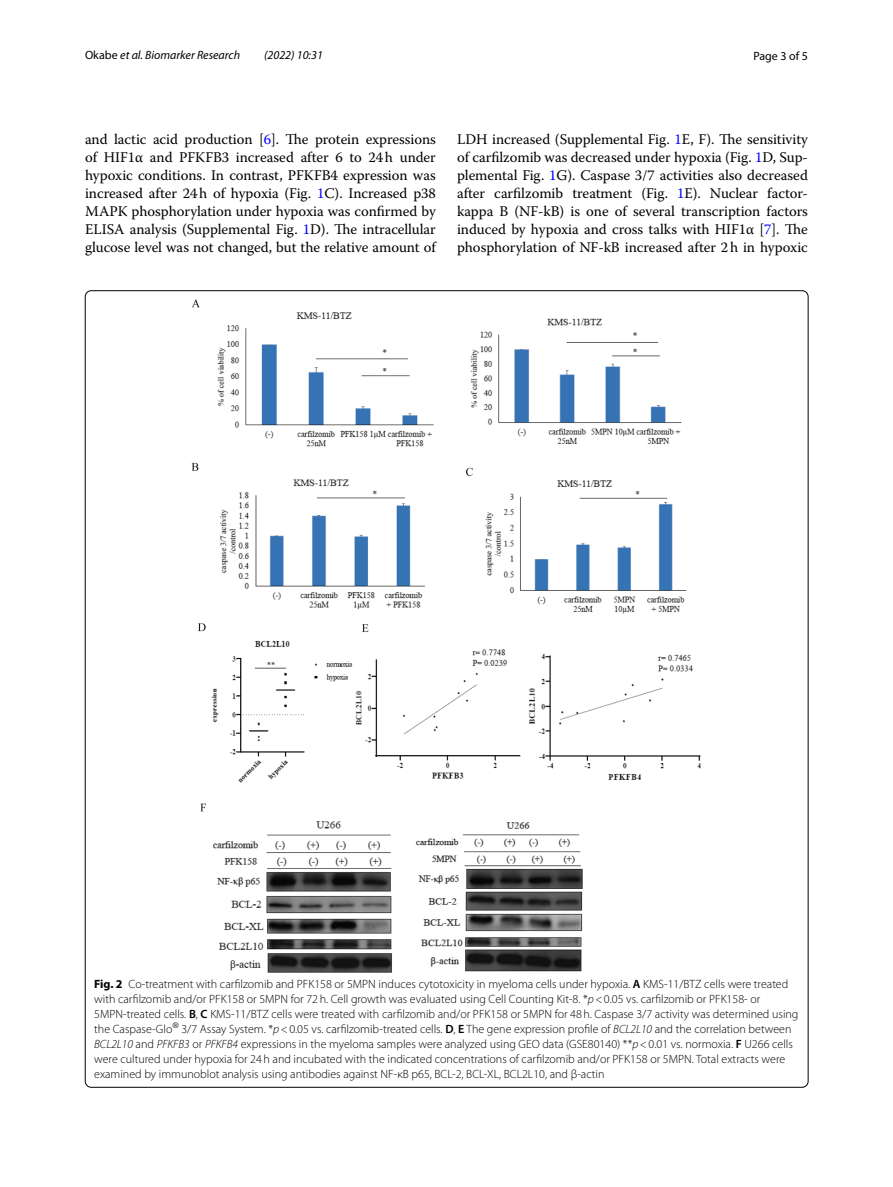
<style>
.page{position:relative;width:893px;height:1187px;background:#fff}
.page>*{position:absolute;margin:0;border:0;box-sizing:border-box;transform-origin:0 0}
.t1{font:14.7px/18px "Warnock Pro";letter-spacing:-.005em;color:#000;text-align:justify}
.t2{font:300 12px/15px "Myriad Pro";color:#000}
.t3{font:italic 12px "Myriad Pro";color:#000}
.t4{font:12px "Myriad Pro";color:#000}
.s1{font-style:normal}
.s2{color:#00f}
.s3{font-weight:700}
.s4{font-weight:600}
.s5{font-style:italic}
</style>
<div class="page">
<img style="left:192px;top:300px;width:509px;height:672px">
<p class="t3" style="left:85px;top:48px;width:157px"><span class="s1">Okabe</span> et al. Biomarker Research</p>
<p class="t3" style="left:264px;top:48px;width:60px">(2022) 10:31</p>
<p class="t4" style="left:753px;top:48px;width:56px">Page 3 of 5</p>
<p class="t1" style="left:85px;top:130px;width:352px">and lactic acid production [<span class="s2">6</span>]. The protein expressions of HIF1α and PFKFB3 increased after 6 to 24h under hypoxic conditions. In contrast, PFKFB4 expression was increased after 24h of hypoxia (Fig. <span class="s2">1</span>C). Increased p38<br>MAPK phosphorylation under hypoxia was confirmed by ELISA analysis (Supplemental Fig. <span class="s2">1</span>D). The intracellular glucose level was not changed, but the relative amount of</p>
<p class="t1" style="left:457px;top:130px;width:352px">LDH increased (Supplemental Fig. <span class="s2">1</span>E, F). The sensitivity of carfilzomib was decreased under hypoxia (Fig. <span class="s2">1</span>D, Sup&shy;plemental Fig. <span class="s2">1</span>G). Caspase 3/7 activities also decreased after carfilzomib treatment (Fig. <span class="s2">1</span>E). Nuclear factor&shy;kappa B (NF-kB) is one of several transcription factors induced by hypoxia and cross talks with HIF1α [<span class="s2">7</span>]. The phosphorylation of NF-kB increased after 2h in hypoxic</p>
<p class="t2" style="left:94px;top:976px;width:706px"><span class="s3">Fig. 2</span> Co-treatment with carfilzomib and PFK158 or 5MPN induces cytotoxicity in myeloma cells under hypoxia. <span class="s4">A</span> KMS-11/BTZ cells were treated with carfilzomib and/or PFK158 or 5MPN for 72h. Cell growth was evaluated using Cell Counting Kit-8. *<span class="s5">p</span>&lt;0.05 vs. carfilzomib or PFK158- or 5MPN-treated cells. <span class="s4">B</span>, <span class="s4">C</span> KMS-11/BTZ cells were treated with carfilzomib and/or PFK158 or 5MPN for 48h. Caspase 3/7 activity was determined using the Caspase-Glo<sup>®</sup> 3/7 Assay System. *<span class="s5">p</span>&lt;0.05 vs. carfilzomib-treated cells. <span class="s4">D</span>, <span class="s4">E</span> The gene expression profile of <span class="s5">BCL2L10</span> and the correlation between <span class="s5">BCL2L10</span> and <span class="s5">PFKFB3</span> or <span class="s5">PFKFB4</span> expressions in the myeloma samples were analyzed using GEO data (GSE80140) **<span class="s5">p</span>&lt;0.01 vs. normoxia. <span class="s4">F</span> U266 cells were cultured under hypoxia for 24h and incubated with the indicated concentrations of carfilzomib and/or PFK158 or 5MPN. Total extracts were examined by immunoblot analysis using antibodies against NF-κB p65, BCL-2, BCL-XL, BCL2L10, and β-actin</p>
</div>
